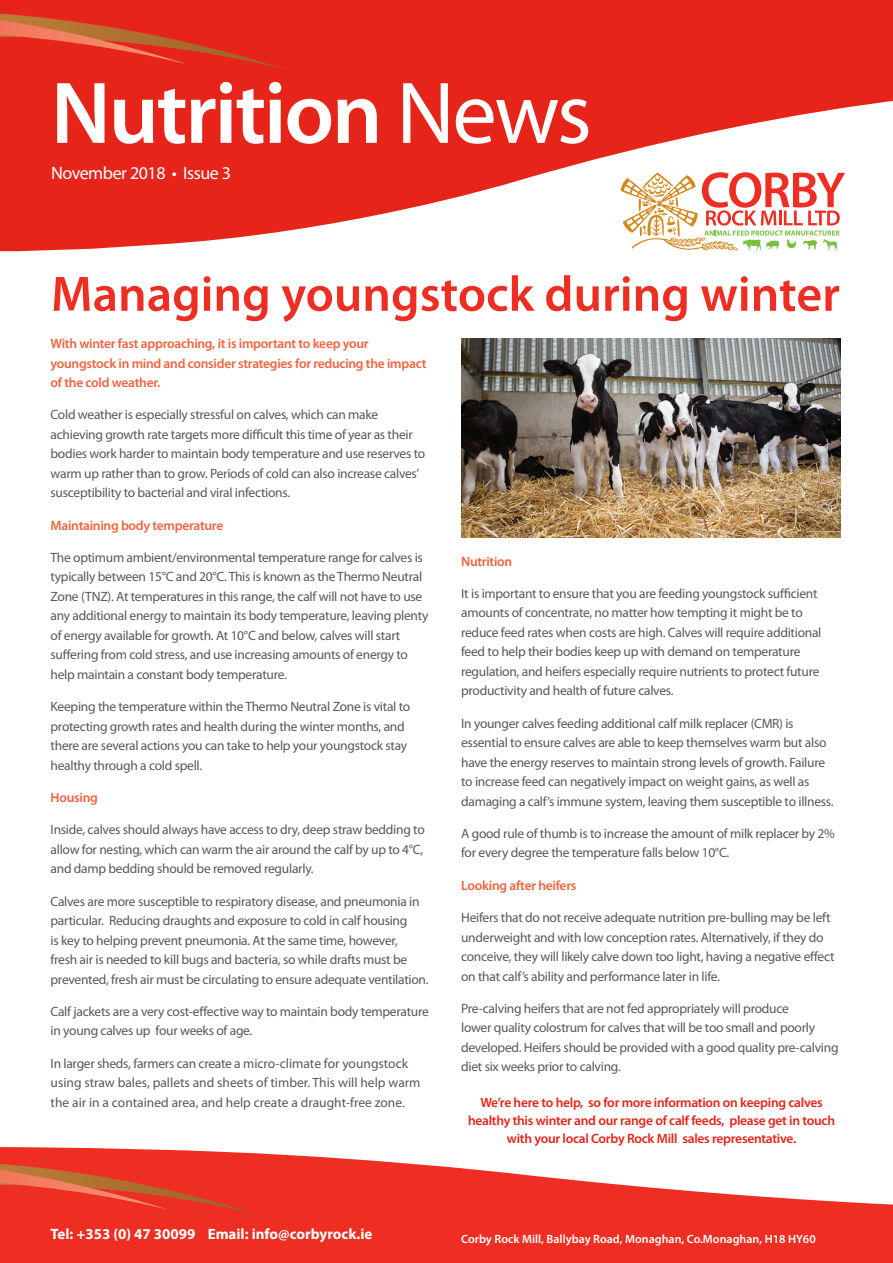
<style>
.page{position:relative;width:893px;height:1263px;background:#fff}
.page>*{position:absolute;margin:0;border:0;box-sizing:border-box;transform-origin:0 0}
.t1{font:600 88.35px "Myriad Pro";letter-spacing:-.025em;color:#fff}
.t2{font:600 50.1px "Myriad Pro";color:#ee2e22}
.t3{font:18px "Myriad Pro";letter-spacing:-.025em;color:#fff}
.t4{font:700 15px "Myriad Pro";color:#fff}
.t5{font:13.5px/19.5px "Myriad Pro";letter-spacing:-.02em;color:#57585a}
.t6{font:600 13.5px/19.5px "Myriad Pro";letter-spacing:-.02em;color:#f1633f}
.t7{font:13.5px/19.5px "Myriad Pro";color:#57585a}
.t8{font:600 13.5px/18px "Myriad Pro";letter-spacing:-.02em;color:#e72419;text-align:center}
.t9{font:600 12px "Myriad Pro";color:#fff}
.s1{font-weight:400}
</style>
<div class="page">
<svg style="left:0;top:0;width:893px;height:251px;fill:#e72419"></svg>
<svg style="left:621px;top:172px;width:224px;height:79px"></svg>
<svg style="left:0;top:14px;width:287px;height:56px"></svg>
<img style="left:461px;top:338px;width:380px;height:199px">
<svg style="left:0;top:1147px;width:893px;height:116px;fill:#ee2e22"></svg>
<svg style="left:0;top:1164px;width:259px;height:51px"></svg>
<p class="t1" style="left:51px;top:57px;width:542px">Nutrition <span class="s1">News</span></p>
<p class="t3" style="left:51px;top:162px;width:182px">November 2018 • Issue 3</p>
<p class="t2" style="left:51px;top:262px;width:790px">Managing youngstock during winter</p>
<p class="t6" style="left:51px;top:333px;width:377px">With winter fast approaching, it is important to keep your youngstock in mind and consider strategies for reducing the impact of the cold weather.</p>
<p class="t5" style="left:51px;top:405px;width:376px">Cold weather is especially stressful on calves, which can make achieving growth rate targets more difficult this time of year as their bodies work harder to maintain body temperature and use reserves to warm up rather than to grow. Periods of cold can also increase calves’ susceptibility to bacterial and viral infections.</p>
<p class="t6" style="left:51px;top:515px;width:174px">Maintaining body temperature</p>
<p class="t5" style="left:51px;top:547px;width:379px">The optimum ambient/environmental temperature range for calves is typically between 15°C and 20°C. This is known as the Thermo Neutral Zone (TNZ). At temperatures in this range, the calf will not have to use any additional energy to maintain its body temperature, leaving plenty of energy available for growth. At 10°C and below, calves will start suffering from cold stress, and use increasing amounts of energy to help maintain a constant body temperature.</p>
<p class="t5" style="left:51px;top:697px;width:361px">Keeping the temperature within the Thermo Neutral Zone is vital to protecting growth rates and health during the winter months, and there are several actions you can take to help your youngstock stay healthy through a cold spell.</p>
<p class="t6" style="left:51px;top:787px;width:49px">Housing</p>
<p class="t5" style="left:51px;top:820px;width:376px;text-align:justify">Inside, calves should always have access to dry, deep straw bedding to allow for nesting, which can warm the air around the calf by up to 4°C, and damp bedding should be removed regularly.</p>
<p class="t5" style="left:51px;top:891px;width:379px">Calves are more susceptible to respiratory disease, and pneumonia in particular. Reducing draughts and exposure to cold in calf housing<br>is key to helping prevent pneumonia. At the same time, however,<br>fresh air is needed to kill bugs and bacteria, so while drafts must be prevented, fresh air must be circulating to ensure adequate ventilation.</p>
<p class="t5" style="left:51px;top:1001px;width:380px">Calf jackets are a very cost-effective way to maintain body temperature in young calves up four weeks of age.</p>
<p class="t7" style="left:51px;top:1053px;width:371px">In larger sheds, farmers can create a micro-climate for youngstock using straw bales, pallets and sheets of timber. This will help warm the air in a contained area, and help create a draught-free zone.</p>
<p class="t6" style="left:461px;top:551px;width:53px">Nutrition</p>
<p class="t5" style="left:461px;top:583px;width:362px">It is important to ensure that you are feeding youngstock sufficient amounts of concentrate, no matter how tempting it might be to reduce feed rates when costs are high. Calves will require additional feed to help their bodies keep up with demand on temperature regulation, and heifers especially require nutrients to protect future productivity and health of future calves.</p>
<p class="t5" style="left:461px;top:713px;width:374px">In younger calves feeding additional calf milk replacer (CMR) is essential to ensure calves are able to keep themselves warm but also have the energy reserves to maintain strong levels of growth. Failure to increase feed can negatively impact on weight gains, as well as damaging a calf’s immune system, leaving them susceptible to illness.</p>
<p class="t5" style="left:461px;top:823px;width:375px">A good rule of thumb is to increase the amount of milk replacer by 2% for every degree the temperature falls below 10°C.</p>
<p class="t6" style="left:461px;top:875px;width:117px">Looking after heifers</p>
<p class="t5" style="left:461px;top:907px;width:375px">Heifers that do not receive adequate nutrition pre-bulling may be left underweight and with low conception rates. Alternatively, if they do conceive, they will likely calve down too light, having a negative effect on that calf’s ability and performance later in life.</p>
<p class="t5" style="left:461px;top:998px;width:379px">Pre-calving heifers that are not fed appropriately will produce<br>lower quality colostrum for calves that will be too small and poorly developed. Heifers should be provided with a good quality pre-calving diet six weeks prior to calving.</p>
<p class="t8" style="left:468px;top:1093px;width:369px">We’re here to help, so for more information on keeping calves healthy this winter and our range of calf feeds, please get in touch with your local Corby Rock Mill sales representative.</p>
<p class="t4" style="left:51px;top:1224px;width:323px">Tel: +353 (0) 47 30099 Email: info@corbyrock.ie</p>
<p class="t9" style="left:461px;top:1231px;width:356px">Corby Rock Mill, Ballybay Road, Monaghan, Co.Monaghan, H18 HY60</p>
</div>
